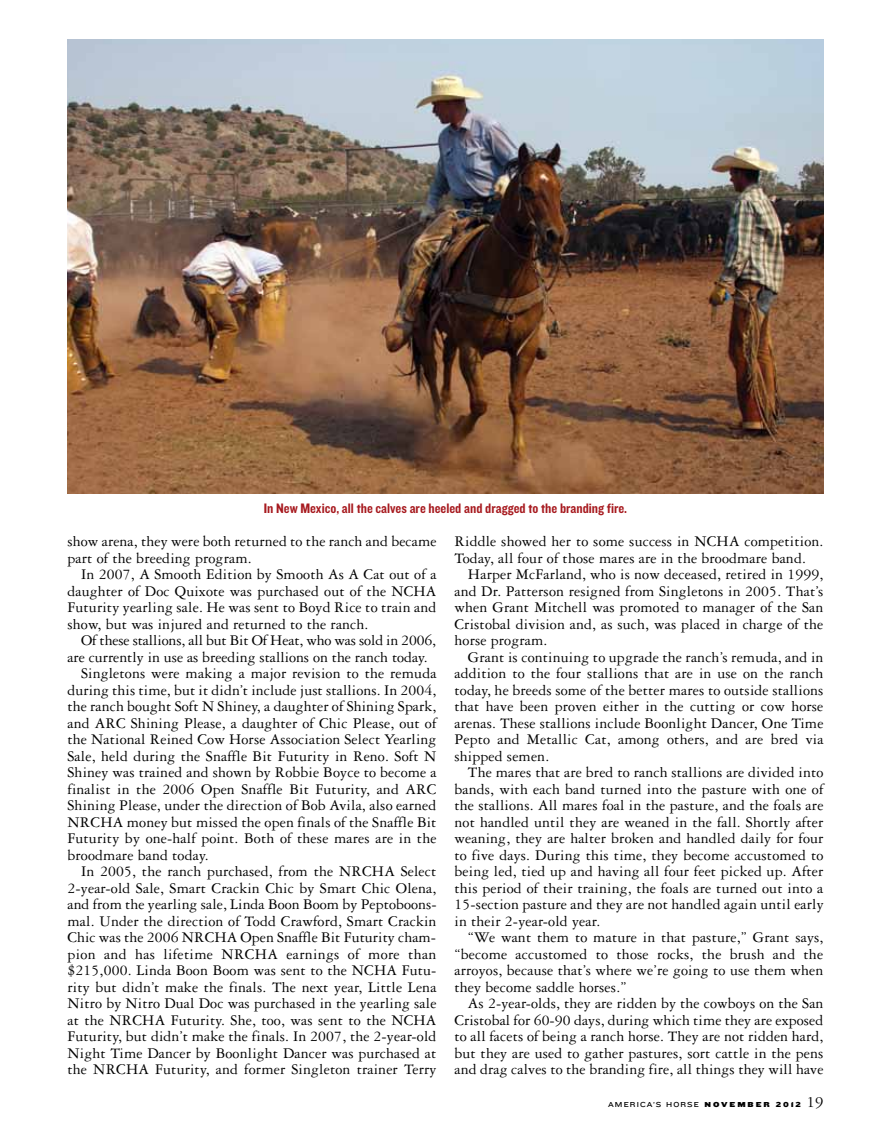
<style>
.page{position:relative;width:891px;height:1134px;background:#fff}
.page>*{position:absolute;margin:0;border:0;box-sizing:border-box;transform-origin:0 0}
.t1{font:15.75px/16.5px "Garamond Three";letter-spacing:.01em;color:#000;text-align:justify}
.t2{font:14.25px "Knockout HTF50 Welterweight";color:#a71a1f}
.t3{font:7.5px "Knockout HTF33 Junior Heviwt";letter-spacing:.15em;color:#000}
.s1{font-family:"Knockout HTF73 Full Heviweight"}
.s2{font-family:"Garamond Three";font-size:16.5px}
</style>
<div class="page">
<img style="left:68px;top:39px;width:756px;height:454px">
<p class="t2" style="left:264px;top:501px;width:365px">In New Mexico, all the calves are heeled and dragged to the branding fire.</p>
<p class="t1" style="left:68px;top:533px;width:371px">show arena, they were both returned to the ranch and became part of the breeding program.</p>
<p class="t1" style="left:68px;top:566px;width:370px;text-indent:13px">In 2007, A Smooth Edition by Smooth As A Cat out of a daughter of Doc Quixote was purchased out of the NCHA Futurity yearling sale. He was sent to Boyd Rice to train and show, but was injured and returned to the ranch.</p>
<p class="t1" style="left:81px;top:632px;width:357px">Of these stallions, all but Bit Of Heat, who was sold in 2006,</p>
<p class="t1" style="left:68px;top:649px;width:362px">are currently in use as breeding stallions on the ranch today.</p>
<p class="t1" style="left:81px;top:665px;width:357px">Singletons were making a major revision to the remuda</p>
<p class="t1" style="left:68px;top:682px;width:370px">during this time, but it didn’t include just stallions. In 2004,</p>
<p class="t1" style="left:68px;top:698px;width:370px">the ranch bought Soft N Shiney, a daughter of Shining Spark,</p>
<p class="t1" style="left:68px;top:715px;width:370px">and ARC Shining Please, a daughter of Chic Please, out of</p>
<p class="t1" style="left:68px;top:731px;width:371px">the National Reined Cow Horse Association Select Yearling</p>
<p class="t1" style="left:68px;top:748px;width:370px">Sale, held during the Snaffle Bit Futurity in Reno. Soft N</p>
<p class="t1" style="left:68px;top:764px;width:371px">Shiney was trained and shown by Robbie Boyce to become a</p>
<p class="t1" style="left:68px;top:781px;width:370px">finalist in the 2006 Open Snaffle Bit Futurity, and ARC</p>
<p class="t1" style="left:68px;top:797px;width:370px">Shining Please, under the direction of Bob Avila, also earned</p>
<p class="t1" style="left:68px;top:814px;width:371px">NRCHA money but missed the open finals of the Snaffle Bit</p>
<p class="t1" style="left:68px;top:830px;width:370px">Futurity by one-half point. Both of these mares are in the</p>
<p class="t1" style="left:68px;top:847px;width:143px">broodmare band today.</p>
<p class="t1" style="left:81px;top:863px;width:357px">In 2005, the ranch purchased, from the NRCHA Select</p>
<p class="t1" style="left:68px;top:880px;width:370px">2-year-old Sale, Smart Crackin Chic by Smart Chic Olena,</p>
<p class="t1" style="left:68px;top:896px;width:371px">and from the yearling sale, Linda Boon Boom by Peptoboons-</p>
<p class="t1" style="left:68px;top:913px;width:370px">mal. Under the direction of Todd Crawford, Smart Crackin</p>
<p class="t1" style="left:68px;top:929px;width:370px">Chic was the 2006 NRCHA Open Snaffle Bit Futurity cham-</p>
<p class="t1" style="left:68px;top:946px;width:370px">pion and has lifetime NRCHA earnings of more than</p>
<p class="t1" style="left:68px;top:962px;width:370px">$215,000. Linda Boon Boom was sent to the NCHA Futu-</p>
<p class="t1" style="left:68px;top:979px;width:370px">rity but didn’t make the finals. The next year, Little Lena</p>
<p class="t1" style="left:68px;top:995px;width:371px">Nitro by Nitro Dual Doc was purchased in the yearling sale</p>
<p class="t1" style="left:68px;top:1012px;width:370px">at the NRCHA Futurity. She, too, was sent to the NCHA</p>
<p class="t1" style="left:68px;top:1028px;width:370px">Futurity, but didn’t make the finals. In 2007, the 2-year-old</p>
<p class="t1" style="left:68px;top:1045px;width:370px">Night Time Dancer by Boonlight Dancer was purchased at</p>
<p class="t1" style="left:68px;top:1061px;width:370px">the NRCHA Futurity, and former Singleton trainer Terry</p>
<p class="t1" style="left:454px;top:533px;width:371px">Riddle showed her to some success in NCHA competition.<br>Today, all four of those mares are in the broodmare band.</p>
<p class="t1" style="left:454px;top:566px;width:371px;text-indent:13px">Harper McFarland, who is now deceased, retired in 1999, and Dr. Patterson resigned from Singletons in 2005. That’s when Grant Mitchell was promoted to manager of the San Cristobal division and, as such, was placed in charge of the horse program.</p>
<p class="t1" style="left:454px;top:649px;width:371px;text-indent:13px">Grant is continuing to upgrade the ranch’s remuda, and in addition to the four stallions that are in use on the ranch today, he breeds some of the better mares to outside stallions that have been proven either in the cutting or cow horse arenas. These stallions include Boonlight Dancer, One Time Pepto and Metallic Cat, among others, and are bred via shipped semen.</p>
<p class="t1" style="left:454px;top:764px;width:371px;text-indent:13px">The mares that are bred to ranch stallions are divided into bands, with each band turned into the pasture with one of the stallions. All mares foal in the pasture, and the foals are not handled until they are weaned in the fall. Shortly after weaning, they are halter broken and handled daily for four to five days. During this time, they become accustomed to being led, tied up and having all four feet picked up. After this period of their training, the foals are turned out into a 15-section pasture and they are not handled again until early in their 2-year-old year.</p>
<p class="t1" style="left:454px;top:929px;width:371px;text-indent:13px">“We want them to mature in that pasture,” Grant says, “become accustomed to those rocks, the brush and the arroyos, because that’s where we’re going to use them when they become saddle horses.”</p>
<p class="t1" style="left:454px;top:995px;width:371px;text-indent:13px">As 2-year-olds, they are ridden by the cowboys on the San Cristobal for 60-90 days, during which time they are exposed to all facets of being a ranch horse. They are not ridden hard, but they are used to gather pastures, sort cattle in the pens and drag calves to the branding fire, all things they will have</p>
<p class="t3" style="left:608px;top:1100px;width:217px">AMERICA’S HORSE <span class="s1">NOVEMBER 2012</span> <span class="s2">19</span></p>
</div>
